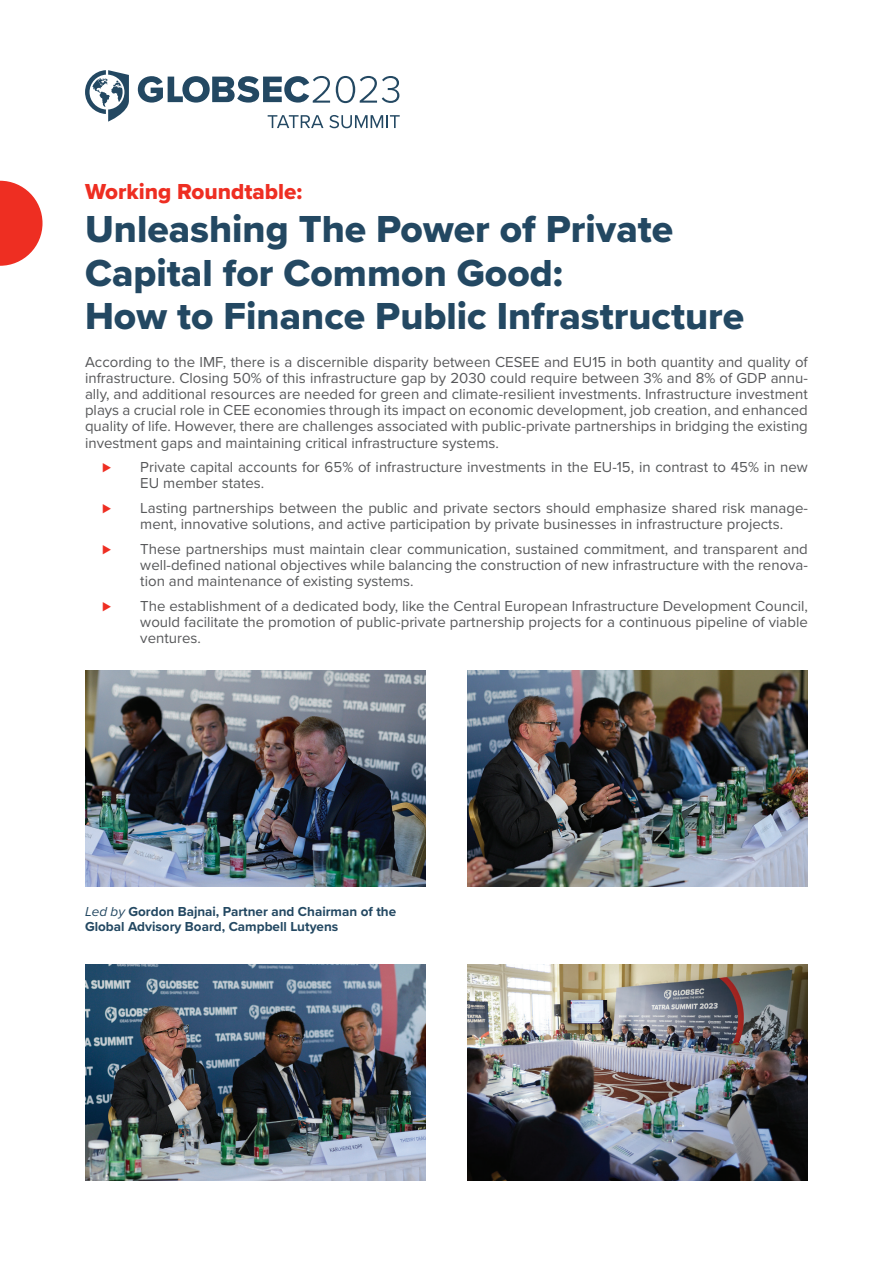
<style>
.page{position:relative;width:893px;height:1263px;background:#fff}
.page>*{position:absolute;margin:0;border:0;box-sizing:border-box;transform-origin:0 0}
.t1{font:39px/43.5px "Proxima Nova Extrabld";color:#234862}
.t2{font:22.5px "Proxima Nova Extrabld";color:#ee2e22}
.t3{font:15px/16.2px "Proxima Nova";color:#57585a;text-align:justify}
.t4{font:15px "Proxima Nova";color:#ee2e22}
.t5{font:700 13.5px/15px "Proxima Nova";color:#234862}
.s1{font-weight:400;font-style:italic}
</style>
<div class="page">
<svg style="left:0;top:181px;width:43px;height:85px"></svg>
<img style="left:85px;top:670px;width:340px;height:216px">
<img style="left:85px;top:964px;width:340px;height:216px">
<img style="left:468px;top:670px;width:340px;height:216px">
<img style="left:468px;top:964px;width:340px;height:216px">
<svg style="left:85px;top:70px;width:44px;height:52px"></svg>
<svg style="left:268px;top:115px;width:55px;height:13px"></svg>
<svg style="left:329px;top:115px;width:71px;height:13px"></svg>
<svg style="left:138px;top:76px;width:192px;height:27px"></svg>
<svg style="left:336px;top:76px;width:63px;height:27px"></svg>
<h2 class="t2" style="left:85px;top:174px;width:219px">Working Roundtable:</h2>
<h1 class="t1" style="left:85px;top:207px;width:661px">Unleashing The Power of Private<br>Capital for Common Good:<br>How to Finance Public Infrastructure</h1>
<p class="t3" style="left:85px;top:353px;width:724px">According to the IMF, there is a discernible disparity between CESEE and EU15 in both quantity and quality of infrastructure. Closing 50% of this infrastructure gap by 2030 could require between 3% and 8% of GDP annu&shy;ally, and additional resources are needed for green and climate-resilient investments. Infrastructure investment plays a crucial role in CEE economies through its impact on economic development, job creation, and enhanced quality of life. However, there are challenges associated with public-private partnerships in bridging the existing investment gaps and maintaining critical infrastructure systems.</p>
<p class="t4" style="left:102px;top:456px;width:10px">⊲</p>
<p class="t3" style="left:140px;top:458px;width:669px">Private capital accounts for 65% of infrastructure investments in the EU-15, in contrast to 45% in new<br>EU member states.</p>
<p class="t4" style="left:102px;top:497px;width:10px">⊲</p>
<p class="t3" style="left:140px;top:499px;width:669px">Lasting partnerships between the public and private sectors should emphasize shared risk manage&shy;ment, innovative solutions, and active participation by private businesses in infrastructure projects.</p>
<p class="t4" style="left:102px;top:538px;width:10px">⊲</p>
<p class="t3" style="left:140px;top:540px;width:669px">These partnerships must maintain clear communication, sustained commitment, and transparent and well-defined national objectives while balancing the construction of new infrastructure with the renova&shy;tion and maintenance of existing systems.</p>
<p class="t4" style="left:102px;top:595px;width:10px">⊲</p>
<p class="t3" style="left:140px;top:597px;width:669px">The establishment of a dedicated body, like the Central European Infrastructure Development Council, would facilitate the promotion of public-private partnership projects for a continuous pipeline of viable ventures.</p>
<p class="t5" style="left:85px;top:903px;width:313px"><span class="s1">Led by</span> Gordon Bajnai, Partner and Chairman of the<br>Global Advisory Board, Campbell Lutyens</p>
</div>
